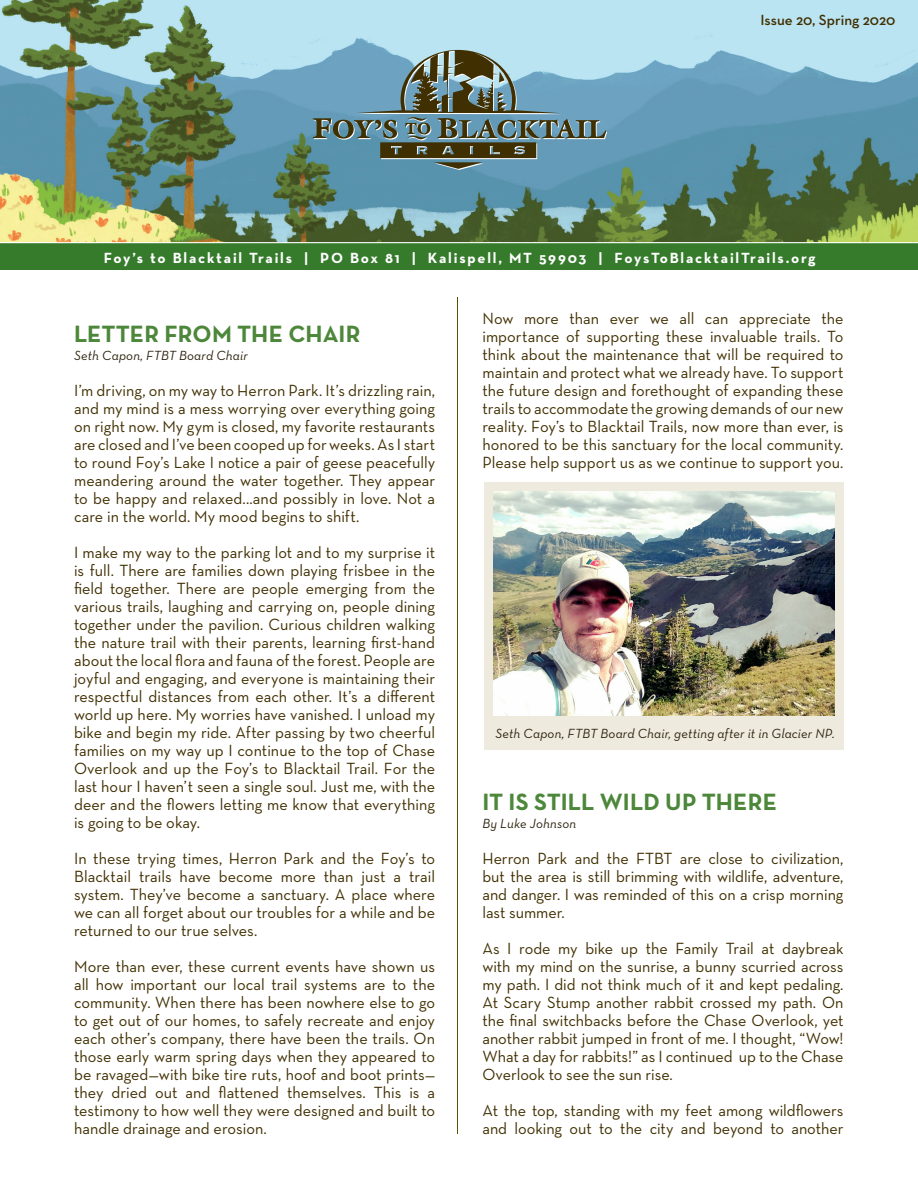
<style>
.page{position:relative;width:918px;height:1188px;background:#fff}
.page>*{position:absolute;margin:0;border:0;box-sizing:border-box;transform-origin:0 0}
.t1{font:700 24px "Neutra Text";color:#4c873a}
.bodycopy{font:16.5px/18px "Neutra Text";color:#402f00;text-align:justify}
.t2{font:700 15px "Neutra Text";letter-spacing:.12em;color:#fff}
.captions{font:600 15px "Neutra Text";color:#402f00}
.t3{font:italic 13.5px "Neutra Text";letter-spacing:.015em;color:#2c230e}
</style>
<div class="page">
<hr style="left:457px;top:297px;width:1px;height:837px;background:#604d04">
<img style="left:0;top:0;width:918px;height:242px">
<div style="left:0;top:243px;width:918px;height:27px;background:#357b2b"></div>
<svg style="left:313px;top:50px;width:294px;height:120px;background:#6f919a"></svg>
<div style="left:484px;top:482px;width:360px;height:268px;background:#eeeade"></div>
<img style="left:494px;top:491px;width:340px;height:225px">
<p class="captions" style="left:761px;top:10px;width:136px">Issue 20, Spring 2020</p>
<p class="t2" style="left:104px;top:249px;width:713px">Foy’s to Blacktail Trails | PO Box 81 | Kalispell, MT 59903 | FoysToBlacktailTrails.org</p>
<p class="t1" style="left:74px;top:319px;width:288px">LETTER FROM THE CHAIR</p>
<p class="t3" style="left:74px;top:347px;width:175px">Seth Capon, FTBT Board Chair</p>
<p class="bodycopy" style="left:74px;top:381px;width:363px">I’m driving, on my way to Herron Park. It’s drizzling rain, and my mind is a mess worrying over everything going on right now. My gym is closed, my favorite restaurants are closed and I’ve been cooped up for weeks. As I start to round Foy’s Lake I notice a pair of geese peacefully meandering around the water together. They appear to be happy and relaxed...and possibly in love. Not a care in the world. My mood begins to shift.</p>
<p class="bodycopy" style="left:74px;top:543px;width:363px">I make my way to the parking lot and to my surprise it is full. There are families down playing frisbee in the field together. There are people emerging from the various trails, laughing and carrying on, people dining together under the pavilion. Curious children walking the nature trail with their parents, learning first-hand about the local flora and fauna of the forest. People are joyful and engaging, and everyone is maintaining their respectful distances from each other. It’s a different world up here. My worries have vanished. I unload my bike and begin my ride. After passing by two cheerful families on my way up I continue to the top of Chase Overlook and up the Foy’s to Blacktail Trail. For the last hour I haven’t seen a single soul. Just me, with the deer and the flowers letting me know that everything is going to be okay.</p>
<p class="bodycopy" style="left:74px;top:849px;width:363px">In these trying times, Herron Park and the Foy’s to Blacktail trails have become more than just a trail system. They’ve become a sanctuary. A place where we can all forget about our troubles for a while and be returned to our true selves.</p>
<p class="bodycopy" style="left:74px;top:957px;width:363px">More than ever, these current events have shown us all how important our local trail systems are to the community. When there has been nowhere else to go to get out of our homes, to safely recreate and enjoy each other’s company, there have been the trails. On those early warm spring days when they appeared to be ravaged—with bike tire ruts, hoof and boot prints— they dried out and flattened themselves. This is a testimony to how well they were designed and built to handle drainage and erosion.</p>
<p class="bodycopy" style="left:482px;top:309px;width:363px">Now more than ever we all can appreciate the importance of supporting these invaluable trails. To think about the maintenance that will be required to maintain and protect what we already have. To support the future design and forethought of expanding these trails to accommodate the growing demands of our new reality. Foy’s to Blacktail Trails, now more than ever, is honored to be this sanctuary for the local community.<br>Please help support us as we continue to support you.</p>
<p class="t3" style="left:495px;top:725px;width:341px">Seth Capon, FTBT Board Chair, getting after it in Glacier NP.</p>
<p class="t1" style="left:482px;top:787px;width:296px">IT IS STILL WILD UP THERE</p>
<p class="t3" style="left:482px;top:815px;width:95px">By Luke Johnson</p>
<p class="bodycopy" style="left:482px;top:849px;width:363px">Herron Park and the FTBT are close to civilization, but the area is still brimming with wildlife, adventure, and danger. I was reminded of this on a crisp morning last summer.</p>
<p class="bodycopy" style="left:482px;top:939px;width:363px">As I rode my bike up the Family Trail at daybreak with my mind on the sunrise, a bunny scurried across my path. I did not think much of it and kept pedaling.<br>At Scary Stump another rabbit crossed my path. On the final switchbacks before the Chase Overlook, yet another rabbit jumped in front of me. I thought, “Wow!<br>What a day for rabbits!” as I continued up to the Chase Overlook to see the sun rise.</p>
<p class="bodycopy" style="left:482px;top:1101px;width:363px">At the top, standing with my feet among wildflowers and looking out to the city and beyond to another</p>
</div>
